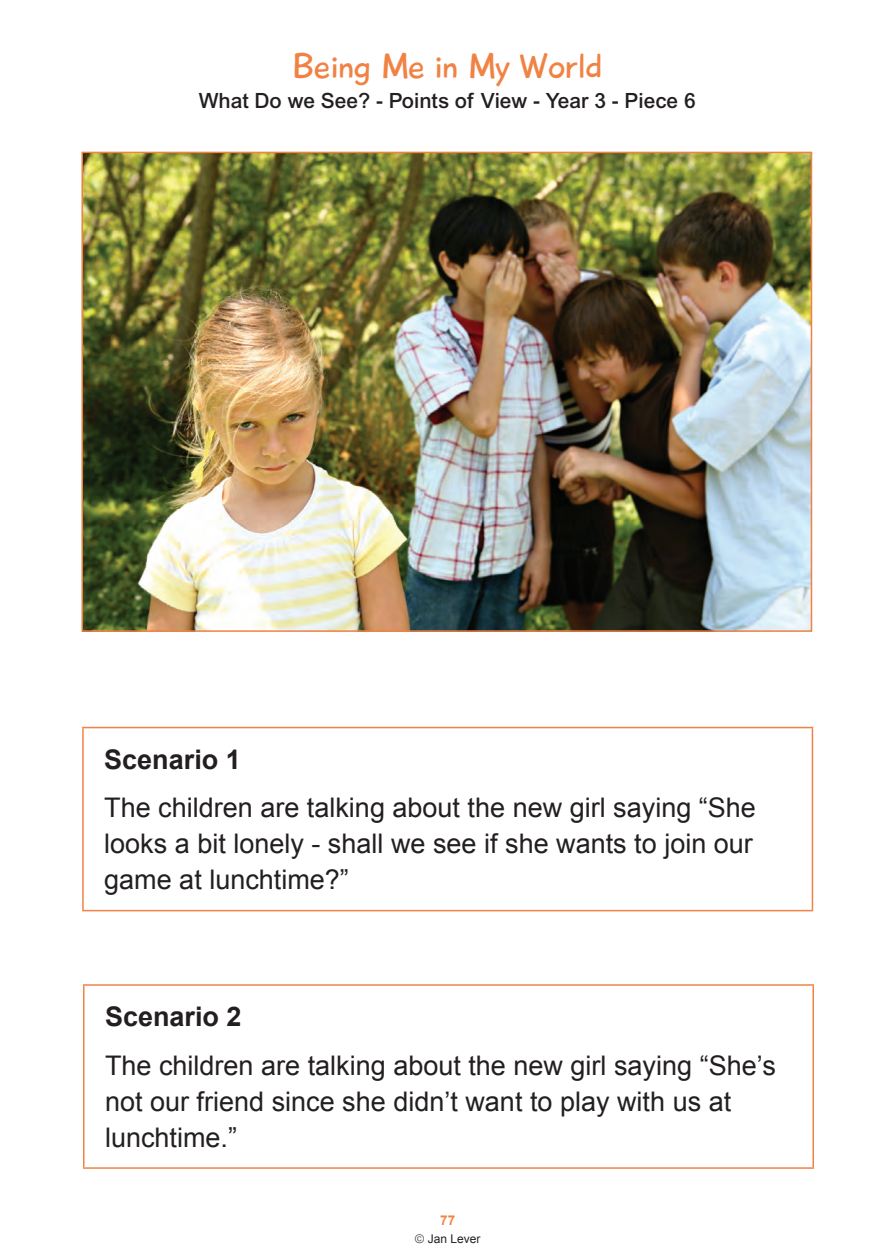
<style>
.page{position:relative;width:892px;height:1259px;background:#fff}
.page>*{position:absolute;margin:0;border:0;box-sizing:border-box;transform-origin:0 0}
.t1{font:36px "Playtime With Hot Toddies";color:#f08244}
.t2{font:27px/36px "Arial";color:#231f20;text-align:justify}
.t3{font:700 27px "Arial";color:#231f20}
.t4{font:500 21px "Arial";color:#231f20}
.t5{font:700 13.5px "Arial";color:#f08244}
.t6{font:12px "Arial";color:#231f20}
.s1{font-weight:300}
</style>
<div class="page">
<hr style="left:82px;top:726px;width:731px;height:2px;background:#f08244">
<hr style="left:82px;top:728px;width:2px;height:181px;background:#f08244">
<hr style="left:811px;top:728px;width:2px;height:181px;background:#f08244">
<hr style="left:82px;top:909px;width:731px;height:2px;background:#f08244">
<hr style="left:83px;top:984px;width:730px;height:1px;background:#f08244">
<hr style="left:83px;top:985px;width:1px;height:182px;background:#f08244">
<hr style="left:812px;top:985px;width:1px;height:182px;background:#f08244">
<hr style="left:83px;top:1167px;width:730px;height:1px;background:#f08244">
<img style="left:84px;top:155px;width:725px;height:473px">
<div style="left:81px;top:152px;width:731px;height:479px;border:2px solid #f08244"></div>
<p class="t1" style="left:292px;top:44px;width:311px">Being Me in My World</p>
<p class="t4" style="left:199px;top:88px;width:498px">What Do we See? - Points of View - Year 3 - Piece 6</p>
<p class="t3" style="left:104px;top:744px;width:138px">Scenario 1</p>
<p class="t2" style="left:104px;top:790px;width:653px">The children are talking about the new girl saying “She looks a bit lonely - shall we see if she wants to join our game at lunchtime?”</p>
<p class="t3" style="left:105px;top:1001px;width:138px">Scenario 2</p>
<p class="t2" style="left:105px;top:1047px;width:672px;text-align:left">The children are talking about the new girl saying “She’s not our friend since she didn’t want to play with us at lunchtime.”</p>
<p class="t5" style="left:440px;top:1212px;width:17px">77</p>
<p class="t6" style="left:415px;top:1230px;width:67px"><span class="s1">©</span> Jan Lever</p>
</div>
